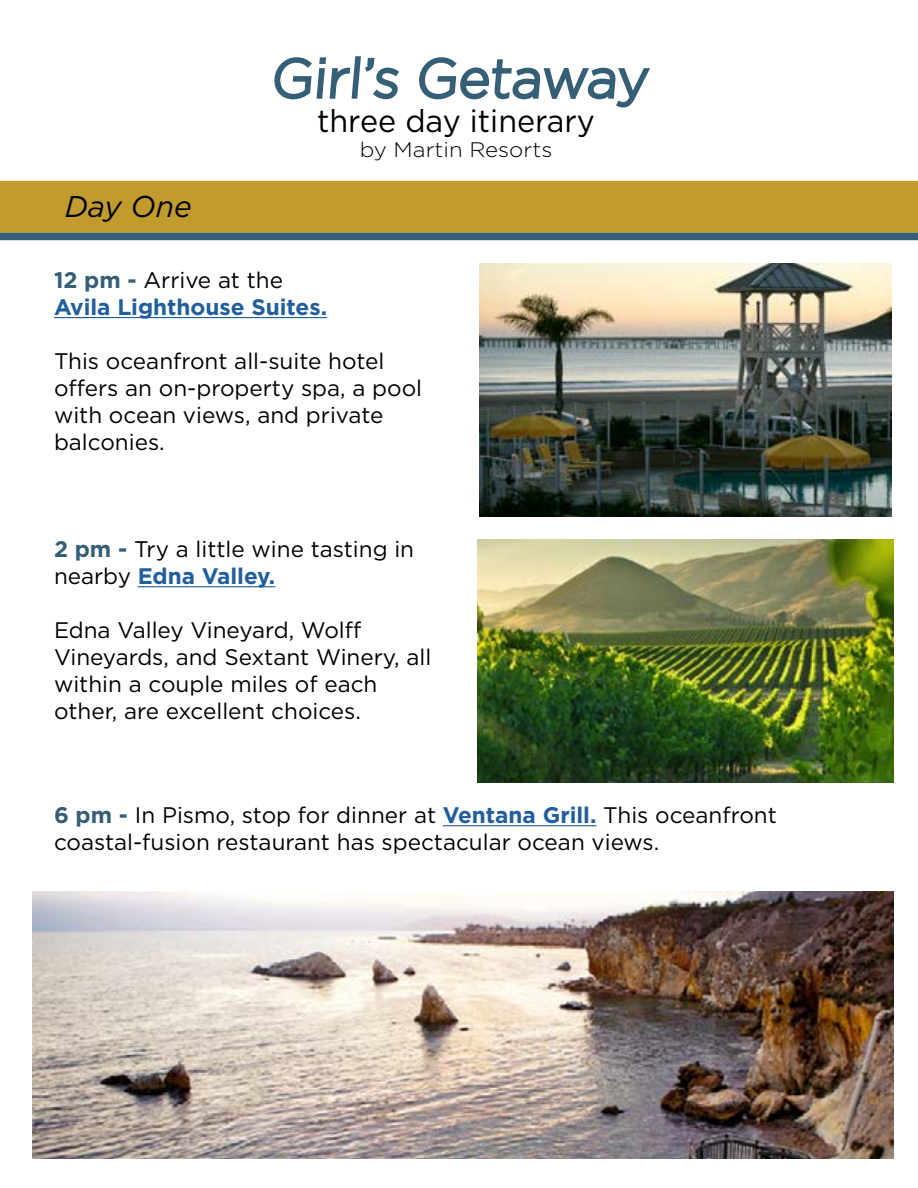
<style>
.page{position:relative;width:918px;height:1188px;background:#fff}
.page>*{position:absolute;margin:0;border:0;box-sizing:border-box;transform-origin:0 0}
.t1{font:31.5px "Gotham";color:#000}
.t2{font:italic 30px "Gotham";color:#000}
.t3{font:22.5px/27px "Gotham";color:#000}
.t4{font:700 22.5px/27px "Gotham";color:#215e9e}
.t5{font:300 21px "Gotham";color:#000;scale:1.06 1}
.s1{color:#355e77}
.s2{font-weight:400;color:#000}
.s3{font-weight:700;color:#355e77}
.s4{font-weight:700;color:#215e9e}
</style>
<div class="page">
<hr style="left:54px;top:317px;width:273px;height:1px;background:#215e9e">
<hr style="left:138px;top:586px;width:137px;height:1px;background:#215e9e">
<img style="left:478px;top:539px;width:415px;height:243px">
<hr style="left:443px;top:825px;width:154px;height:1px;background:#215e9e">
<svg style="left:274px;top:56px;width:125px;height:44px"></svg>
<svg style="left:419px;top:57px;width:231px;height:51px"></svg>
<img style="left:479px;top:263px;width:412px;height:253px">
<img style="left:33px;top:891px;width:860px;height:268px">
<div style="left:1px;top:182px;width:916px;height:50px;background:#c19b2e"></div>
<div style="left:0;top:181px;width:918px;height:52px;border:2px solid #c19b2e"></div>
<div style="left:1px;top:233px;width:916px;height:6px;background:#355e77"></div>
<div style="left:0;top:233px;width:918px;height:7px;border:2px solid #355e77"></div>
<h2 class="t2" style="left:65px;top:187px;width:129px">Day One</h2>
<h1 class="t1" style="left:317px;top:101px;width:279px">three day itinerary</h1>
<p class="t5" style="left:360px;top:136px;width:183px">by Martin Resorts</p>
<p class="t4" style="left:54px;top:267px;width:275px"><span class="s1">12 pm -</span> <span class="s2">Arrive at the<br></span>Avila Lighthouse Suites.</p>
<p class="t3" style="left:54px;top:347px;width:370px">This oceanfront all-suite hotel offers an on-property spa, a pool with ocean views, and private balconies.</p>
<p class="t3" style="left:54px;top:536px;width:362px"><span class="s3">2 pm -</span> Try a little wine tasting in nearby <span class="s4">Edna Valley.</span></p>
<p class="t3" style="left:54px;top:617px;width:379px">Edna Valley Vineyard, Wolff<br>Vineyards, and Sextant Winery, all within a couple miles of each other, are excellent choices.</p>
<p class="t3" style="left:54px;top:802px;width:724px"><span class="s3">6 pm -</span> In Pismo, stop for dinner at <span class="s4">Ventana Grill.</span> This oceanfront coastal-fusion restaurant has spectacular ocean views.</p>
</div>
